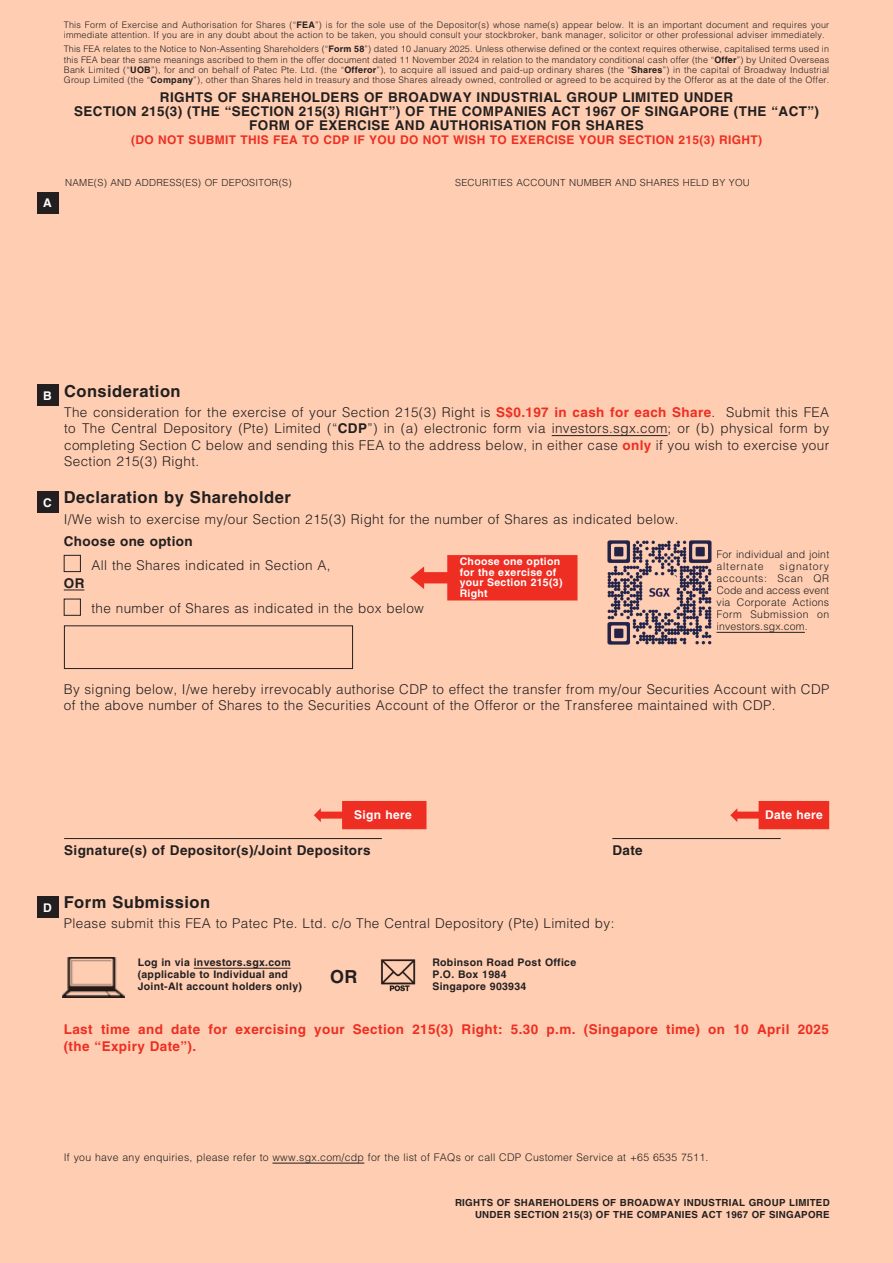
<style>
.page{position:relative;width:893px;height:1263px;background:#ffceb2}
.page>*{position:absolute;margin:0;border:0;box-sizing:border-box;transform-origin:0 0}
._00_E_Body_Text{font:700 18px "Helvetica LT Std";color:#231f20}
._50_E_Table_Text{font:700 16.5px "Helvetica LT Std";letter-spacing:.03em;color:#231f20}
._50_E_Table_Text-2{font:300 13.5px/16.2px "Helvetica LT Std";letter-spacing:.03em;color:#231f20;text-align:justify}
._50_E_Table_Text-3{font:700 13.5px "Helvetica LT Std";letter-spacing:.03em;color:#231f20}
._50_E_Table_Text-4{font:700 13.5px/16.2px "Helvetica LT Std";letter-spacing:.03em;color:#ee2e22}
._50_E_Table_Text-5{font:700 12px "Helvetica LT Std";letter-spacing:.03em;color:#ee2e22}
._50_E_Table_Text-6{font:700 12px "Helvetica LT Std";letter-spacing:.03em;color:#fff}
._00_E_Body_Text-2{font:700 10.5px/12px "Helvetica LT Std";letter-spacing:.03em;color:#231f20}
._50_E_Table_Text-7{font:300 10.5px/12px "Helvetica LT Std";letter-spacing:.025em;color:#231f20}
._00_E_Body_Text-3{font:300 10.5px "Helvetica LT Std";letter-spacing:.03em;color:#231f20}
._50_E_Table_Text-8{font:700 10.5px/10.5px "Helvetica LT Std";letter-spacing:.03em;color:#fff}
._50_E_Table_Text-9{font:700 9.75px "Helvetica LT Std";letter-spacing:.03em;color:#231f20}
._50_E_Table_Text-10{font:300 9.75px "Helvetica LT Std";letter-spacing:.03em;color:#231f20}
._50_E_Table_Text-11{font:300 9px/10.2px "Helvetica LT Std";letter-spacing:.03em;color:#231f20}
.s1{font-weight:700}
.s2{font-weight:700;color:#ee2e22}
</style>
<div class="page">
<hr style="left:272px;top:1163px;width:92px;height:1px;background:#231f20">
<svg style="left:314px;top:801px;width:112px;height:28px"></svg>
<div style="left:37px;top:192px;width:22px;height:21px;background:#231f20"></div>
<div style="left:37px;top:385px;width:22px;height:21px;background:#231f20"></div>
<hr style="left:552px;top:435px;width:116px;height:1px;background:#231f20">
<hr style="left:64px;top:838px;width:318px;height:1px;background:#231f20">
<hr style="left:612px;top:838px;width:169px;height:1px;background:#231f20">
<svg style="left:730px;top:801px;width:99px;height:28px"></svg>
<div style="left:37px;top:491px;width:22px;height:22px;background:#231f20"></div>
<div style="left:37px;top:896px;width:22px;height:22px;background:#231f20"></div>
<div style="left:64px;top:625px;width:289px;height:44px;border:1px solid #231f20"></div>
<hr style="left:194px;top:968px;width:97px;height:1px;background:#231f20">
<img style="left:376px;top:950px;width:43px;height:43px">
<img style="left:62px;top:957px;width:62px;height:41px">
<hr style="left:716px;top:632px;width:89px;height:1px;background:#231f20">
<img style="left:603px;top:536px;width:113px;height:113px">
<div style="left:64px;top:555px;width:17px;height:17px;border:1px solid #231f20"></div>
<svg style="left:64px;top:590px;width:20px;height:1px"></svg>
<div style="left:64px;top:599px;width:17px;height:17px;border:1px solid #231f20"></div>
<svg style="left:410px;top:555px;width:167px;height:45px"></svg>
<p class="_50_E_Table_Text-6" style="left:43px;top:196px;width:10px">A</p>
<p class="_50_E_Table_Text-11" style="left:64px;top:19px;width:767px">This Form of Exercise and Authorisation for Shares (“<span class="s1">FEA</span>”) is for the sole use of the Depositor(s) whose name(s) appear below. It is an important document and requires your immediate attention. If you are in any doubt about the action to be taken, you should consult your stockbroker, bank manager, solicitor or other professional adviser immediately.</p>
<p class="_50_E_Table_Text-11" style="left:64px;top:44px;width:767px;text-align:justify">This FEA relates to the Notice to Non-Assenting Shareholders (“<span class="s1">Form 58</span>”) dated 10 January 2025. Unless otherwise defined or the context requires otherwise, capitalised terms used in this FEA bear the same meanings ascribed to them in the offer document dated 11 November 2024 in relation to the mandatory conditional cash offer (the “<span class="s1">Offer</span>”) by United Overseas Bank Limited (“<span class="s1">UOB</span>”), for and on behalf of Patec Pte. Ltd. (the “<span class="s1">Offeror</span>”), to acquire all issued and paid-up ordinary shares (the “<span class="s1">Shares</span>”) in the capital of Broadway Industrial Group Limited (the “<span class="s1">Company</span>”), other than Shares held in treasury and those Shares already owned, controlled or agreed to be acquired by the Offeror as at the date of the Offer.</p>
<p class="_50_E_Table_Text-3" style="left:160px;top:89px;width:575px">RIGHTS OF SHAREHOLDERS OF BROADWAY INDUSTRIAL GROUP LIMITED UNDER</p>
<p class="_50_E_Table_Text-3" style="left:74px;top:103px;width:746px">SECTION 215(3) (THE “SECTION 215(3) RIGHT”) OF THE COMPANIES ACT 1967 OF SINGAPORE (THE “ACT”)</p>
<p class="_50_E_Table_Text-3" style="left:249px;top:117px;width:396px">FORM OF EXERCISE AND AUTHORISATION FOR SHARES</p>
<p class="_50_E_Table_Text-5" style="left:131px;top:132px;width:633px">(DO NOT SUBMIT THIS FEA TO CDP IF YOU DO NOT WISH TO EXERCISE YOUR SECTION 215(3) RIGHT)</p>
<p class="_50_E_Table_Text-10" style="left:65px;top:177px;width:228px">NAME(S) AND ADDRESS(ES) OF DEPOSITOR(S)</p>
<p class="_50_E_Table_Text-10" style="left:455px;top:177px;width:296px">SECURITIES ACCOUNT NUMBER AND SHARES HELD BY YOU</p>
<p class="_50_E_Table_Text-6" style="left:43px;top:389px;width:10px">B</p>
<p class="_50_E_Table_Text-6" style="left:43px;top:495px;width:10px">C</p>
<p class="_50_E_Table_Text" style="left:64px;top:381px;width:118px">Consideration</p>
<p class="_50_E_Table_Text-2" style="left:64px;top:404px;width:767px">The consideration for the exercise of your Section 215(3) Right is <span class="s2">S$0.197 in cash for each Share</span>. Submit this FEA to The Central Depository (Pte) Limited (“<span class="s1">CDP</span>”) in (a) electronic form via investors.sgx.com; or (b) physical form by completing Section C below and sending this FEA to the address below, in either case <span class="s2">only</span> if you wish to exercise your Section 215(3) Right.</p>
<p class="_50_E_Table_Text" style="left:64px;top:487px;width:229px">Declaration by Shareholder</p>
<p class="_50_E_Table_Text-2" style="left:64px;top:511px;width:616px">I/We wish to exercise my/our Section 215(3) Right for the number of Shares as indicated below.</p>
<p class="_50_E_Table_Text-3" style="left:64px;top:533px;width:131px">Choose one option</p>
<p class="_50_E_Table_Text-2" style="left:91px;top:557px;width:241px">All the Shares indicated in Section A,</p>
<p class="_50_E_Table_Text-3" style="left:64px;top:575px;width:22px">OR</p>
<p class="_50_E_Table_Text-2" style="left:91px;top:600px;width:334px">the number of Shares as indicated in the box below</p>
<p class="_50_E_Table_Text-8" style="left:460px;top:556px;width:104px">Choose one option for the exercise of your Section 215(3)<br>Right</p>
<p class="_50_E_Table_Text-7" style="left:716px;top:548px;width:114px">For individual and joint alternate</p>
<p class="_50_E_Table_Text-7" style="left:716px;top:560px;width:114px;text-align:justify;text-indent:63px">signatory accounts: Scan QR Code and access event via Corporate Actions Form Submission on investors.sgx.com.</p>
<p class="_50_E_Table_Text-2" style="left:64px;top:681px;width:767px">By signing below, I/we hereby irrevocably authorise CDP to effect the transfer from my/our Securities Account with CDP of the above number of Shares to the Securities Account of the Offeror or the Transferee maintained with CDP.</p>
<p class="_50_E_Table_Text-6" style="left:354px;top:807px;width:59px">Sign here</p>
<p class="_50_E_Table_Text-3" style="left:64px;top:842px;width:308px">Signature(s) of Depositor(s)/Joint Depositors</p>
<p class="_50_E_Table_Text-3" style="left:612px;top:842px;width:32px">Date</p>
<p class="_50_E_Table_Text-6" style="left:765px;top:807px;width:59px">Date here</p>
<p class="_50_E_Table_Text-6" style="left:43px;top:900px;width:10px">D</p>
<p class="_50_E_Table_Text" style="left:64px;top:892px;width:148px">Form Submission</p>
<p class="_50_E_Table_Text-2" style="left:64px;top:915px;width:552px">Please submit this FEA to Patec Pte. Ltd. c/o The Central Depository (Pte) Limited by:</p>
<p class="_00_E_Body_Text-2" style="left:138px;top:956px;width:166px">Log in via investors.sgx.com (applicable to Individual and<br>Joint-Alt account holders only)</p>
<p class="_00_E_Body_Text-2" style="left:432px;top:956px;width:145px">Robinson Road Post Office</p>
<p class="_00_E_Body_Text" style="left:330px;top:966px;width:29px">OR</p>
<p class="_00_E_Body_Text-2" style="left:432px;top:968px;width:76px">P.O. Box 1984</p>
<p class="_00_E_Body_Text-2" style="left:432px;top:980px;width:95px">Singapore 903934</p>
<p class="_50_E_Table_Text-4" style="left:64px;top:1021px;width:767px">Last time and date for exercising your Section 215(3) Right: 5.30 p.m. (Singapore time) on 10 April 2025 (the “Expiry Date”).</p>
<p class="_00_E_Body_Text-3" style="left:64px;top:1150px;width:646px">If you have any enquiries, please refer to www.sgx.com/cdp for the list of FAQs or call CDP Customer Service at +65 6535 7511.</p>
<p class="_50_E_Table_Text-9" style="left:455px;top:1197px;width:376px">RIGHTS OF SHAREHOLDERS OF BROADWAY INDUSTRIAL GROUP LIMITED</p>
<p class="_50_E_Table_Text-9" style="left:475px;top:1209px;width:356px">UNDER SECTION 215(3) OF THE COMPANIES ACT 1967 OF SINGAPORE</p>
</div>
